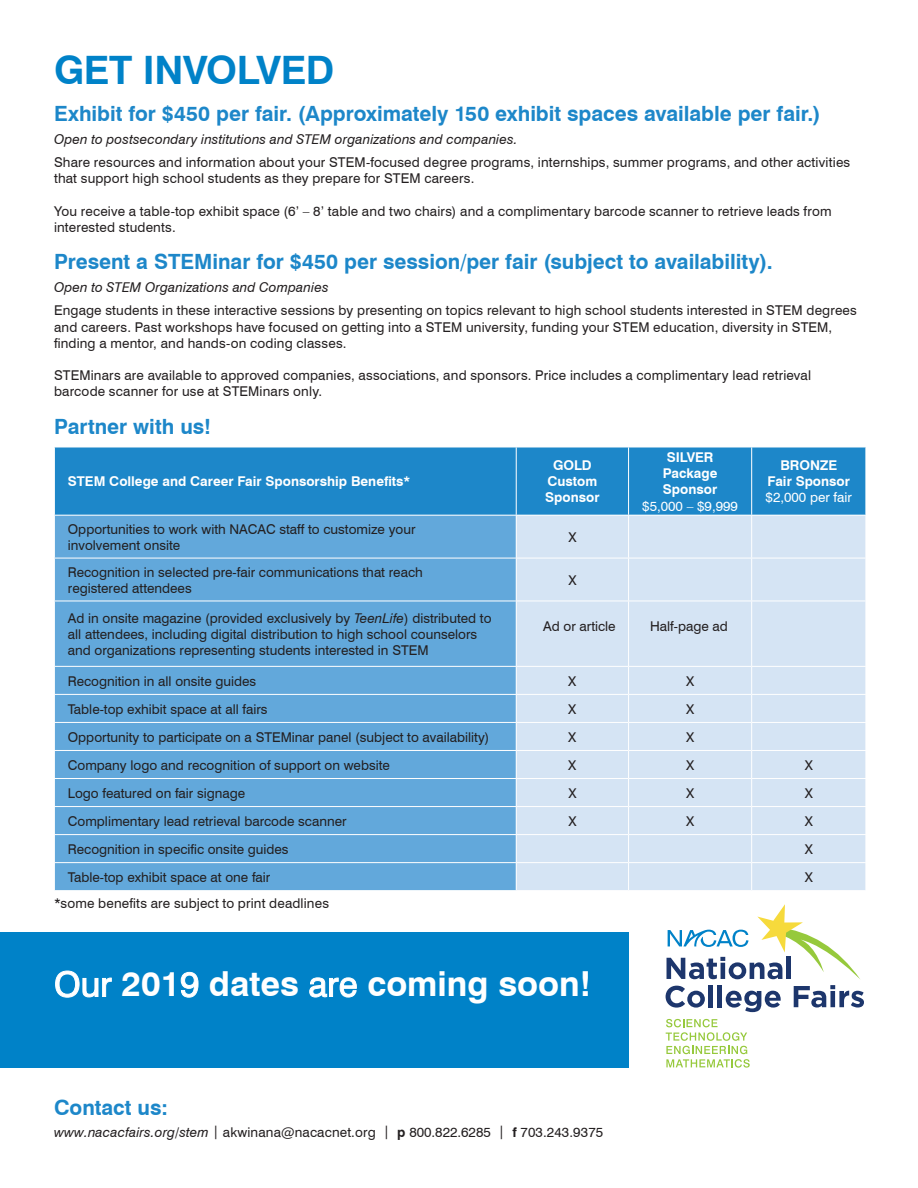
<style>
.page{position:relative;width:918px;height:1188px;background:#fff}
.page>*{position:absolute;margin:0;border:0;box-sizing:border-box;transform-origin:0 0}
.t1{font:700 39.15px "Swiss 721 BT";letter-spacing:-.015em;color:#0082c8}
.t2{font:700 34.5px "Swiss 721 BT";color:#fff}
.t3{font:700 21px "Swiss 721 BT";color:#1d87c9}
.t4{font:13.5px/16.2px "Swiss 721 BT";letter-spacing:.005em;color:#231f20}
.t5{font:italic 13.5px "Swiss 721 BT";letter-spacing:.01em;color:#231f20}
.t6{font:700 13.5px/16.2px "Swiss 721 BT";color:#fff;text-align:center}
.t7{font:13.5px "Swiss 721 BT";color:#fff}
.s1{font-style:italic}
.s2{font-weight:400}
.s3{font-weight:700}
</style>
<div class="page">
<div style="left:0;top:932px;width:629px;height:136px;background:#0082c8"></div>
<div style="left:55px;top:448px;width:811px;height:67px;background:#1d87c9"></div>
<div style="left:55px;top:516px;width:461px;height:374px;background:#62a8db"></div>
<div style="left:517px;top:516px;width:349px;height:374px;background:#d5e4f4"></div>
<hr style="left:516px;top:447px;width:1px;height:68px;background:#fff">
<hr style="left:628px;top:447px;width:1px;height:68px;background:#fff">
<hr style="left:751px;top:447px;width:1px;height:68px;background:#fff">
<hr style="left:628px;top:516px;width:1px;height:42px;background:#fff">
<hr style="left:751px;top:516px;width:1px;height:42px;background:#fff">
<hr style="left:54px;top:558px;width:462px;height:1px;background:#fff">
<hr style="left:516px;top:558px;width:113px;height:1px;background:#fff">
<hr style="left:629px;top:558px;width:123px;height:1px;background:#fff">
<hr style="left:628px;top:558px;width:1px;height:43px;background:#fff">
<hr style="left:752px;top:558px;width:114px;height:1px;background:#fff">
<hr style="left:751px;top:558px;width:1px;height:43px;background:#fff">
<hr style="left:54px;top:601px;width:462px;height:1px;background:#fff">
<hr style="left:516px;top:601px;width:113px;height:1px;background:#fff">
<hr style="left:629px;top:601px;width:123px;height:1px;background:#fff">
<hr style="left:628px;top:601px;width:1px;height:65px;background:#fff">
<hr style="left:752px;top:601px;width:114px;height:1px;background:#fff">
<hr style="left:751px;top:601px;width:1px;height:65px;background:#fff">
<hr style="left:54px;top:666px;width:462px;height:1px;background:#fff">
<hr style="left:516px;top:666px;width:113px;height:1px;background:#fff">
<hr style="left:629px;top:666px;width:123px;height:1px;background:#fff">
<hr style="left:752px;top:666px;width:114px;height:1px;background:#fff">
<hr style="left:54px;top:694px;width:462px;height:1px;background:#fff">
<hr style="left:516px;top:694px;width:113px;height:1px;background:#fff">
<hr style="left:629px;top:694px;width:123px;height:1px;background:#fff">
<hr style="left:752px;top:694px;width:114px;height:1px;background:#fff">
<hr style="left:54px;top:722px;width:462px;height:1px;background:#fff">
<hr style="left:516px;top:722px;width:113px;height:1px;background:#fff">
<hr style="left:629px;top:722px;width:123px;height:1px;background:#fff">
<hr style="left:752px;top:722px;width:114px;height:1px;background:#fff">
<hr style="left:54px;top:750px;width:462px;height:1px;background:#fff">
<hr style="left:516px;top:750px;width:113px;height:1px;background:#fff">
<hr style="left:629px;top:750px;width:123px;height:1px;background:#fff">
<hr style="left:752px;top:750px;width:114px;height:1px;background:#fff">
<hr style="left:54px;top:778px;width:462px;height:1px;background:#fff">
<hr style="left:516px;top:778px;width:113px;height:1px;background:#fff">
<hr style="left:629px;top:778px;width:123px;height:1px;background:#fff">
<hr style="left:752px;top:778px;width:114px;height:1px;background:#fff">
<hr style="left:54px;top:806px;width:462px;height:1px;background:#fff">
<hr style="left:516px;top:806px;width:113px;height:1px;background:#fff">
<hr style="left:629px;top:806px;width:123px;height:1px;background:#fff">
<hr style="left:752px;top:806px;width:114px;height:1px;background:#fff">
<hr style="left:54px;top:834px;width:462px;height:1px;background:#fff">
<hr style="left:516px;top:834px;width:113px;height:1px;background:#fff">
<hr style="left:629px;top:834px;width:123px;height:1px;background:#fff">
<hr style="left:752px;top:834px;width:114px;height:1px;background:#fff">
<hr style="left:54px;top:862px;width:462px;height:1px;background:#fff">
<svg style="left:54px;top:667px;width:1px;height:223px"></svg>
<hr style="left:516px;top:862px;width:113px;height:1px;background:#fff">
<svg style="left:516px;top:667px;width:1px;height:223px"></svg>
<hr style="left:629px;top:862px;width:123px;height:1px;background:#fff">
<svg style="left:628px;top:667px;width:1px;height:223px"></svg>
<hr style="left:752px;top:862px;width:114px;height:1px;background:#fff">
<svg style="left:751px;top:667px;width:1px;height:223px"></svg>
<svg style="left:666px;top:1019px;width:84px;height:49px"></svg>
<svg style="left:666px;top:904px;width:198px;height:108px"></svg>
<h1 class="t1" style="left:54px;top:46px;width:282px">GET INVOLVED</h1>
<h3 class="t3" style="left:54px;top:101px;width:768px">Exhibit for $450 per fair. (Approximately 150 exhibit spaces available per fair.)</h3>
<p class="t5" style="left:54px;top:131px;width:465px">Open to postsecondary institutions and STEM organizations and companies.</p>
<p class="t4" style="left:54px;top:154px;width:798px">Share resources and information about your STEM-focused degree programs, internships, summer programs, and other activities that support high school students as they prepare for STEM careers.</p>
<p class="t4" style="left:54px;top:203px;width:779px">You receive a table-top exhibit space (6’ – 8’ table and two chairs) and a complimentary barcode scanner to retrieve leads from interested students.</p>
<h3 class="t3" style="left:54px;top:249px;width:720px">Present a STEMinar for $450 per session/per fair (subject to availability).</h3>
<p class="t5" style="left:54px;top:279px;width:276px">Open to STEM Organizations and Companies</p>
<p class="t4" style="left:54px;top:302px;width:804px">Engage students in these interactive sessions by presenting on topics relevant to high school students interested in STEM degrees and careers. Past workshops have focused on getting into a STEM university, funding your STEM education, diversity in STEM, finding a mentor, and hands-on coding classes.</p>
<p class="t4" style="left:54px;top:367px;width:759px">STEMinars are available to approved companies, associations, and sponsors. Price includes a complimentary lead retrieval barcode scanner for use at STEMinars only.</p>
<h3 class="t3" style="left:54px;top:414px;width:159px">Partner with us!</h3>
<p class="t6" style="left:68px;top:473px;width:344px">STEM College and Career Fair Sponsorship Benefits*</p>
<p class="t6" style="left:545px;top:457px;width:56px">GOLD<br>Custom<br>Sponsor</p>
<p class="t6" style="left:663px;top:449px;width:56px;text-align:left">SILVER<br>Package<br>Sponsor</p>
<p class="t7" style="left:642px;top:498px;width:97px">$5,000 – $9,999</p>
<p class="t6" style="left:768px;top:457px;width:84px">BRONZE<br>Fair Sponsor</p>
<p class="t7" style="left:766px;top:489px;width:88px">$2,000 per fair</p>
<p class="t4" style="left:68px;top:521px;width:349px">Opportunities to work with NACAC staff to customize your involvement onsite</p>
<p class="t4" style="left:568px;top:529px;width:10px">X</p>
<p class="t4" style="left:68px;top:564px;width:356px">Recognition in selected pre-fair communications that reach registered attendees</p>
<p class="t4" style="left:568px;top:572px;width:10px">X</p>
<p class="t4" style="left:68px;top:610px;width:425px">Ad in onsite magazine (provided exclusively by <span class="s1">TeenLife</span>) distributed to all attendees, including digital distribution to high school counselors and organizations representing students interested in STEM</p>
<p class="t4" style="left:543px;top:618px;width:74px">Ad or article</p>
<p class="t4" style="left:650px;top:618px;width:79px">Half-page ad</p>
<p class="t4" style="left:68px;top:672px;width:190px">Recognition in all onsite guides</p>
<p class="t4" style="left:568px;top:672px;width:10px">X</p>
<p class="t4" style="left:686px;top:672px;width:10px">X</p>
<p class="t4" style="left:68px;top:701px;width:201px">Table-top exhibit space at all fairs</p>
<p class="t4" style="left:568px;top:701px;width:10px">X</p>
<p class="t4" style="left:686px;top:701px;width:10px">X</p>
<p class="t4" style="left:68px;top:729px;width:423px">Opportunity to participate on a STEMinar panel (subject to availability)</p>
<p class="t4" style="left:568px;top:729px;width:10px">X</p>
<p class="t4" style="left:686px;top:729px;width:10px">X</p>
<p class="t4" style="left:68px;top:757px;width:324px">Company logo and recognition of support on website</p>
<p class="t4" style="left:568px;top:757px;width:10px">X</p>
<p class="t4" style="left:686px;top:757px;width:10px">X</p>
<p class="t4" style="left:805px;top:757px;width:10px">X</p>
<p class="t4" style="left:68px;top:785px;width:179px">Logo featured on fair signage</p>
<p class="t4" style="left:568px;top:785px;width:10px">X</p>
<p class="t4" style="left:686px;top:785px;width:10px">X</p>
<p class="t4" style="left:805px;top:785px;width:10px">X</p>
<p class="t4" style="left:68px;top:813px;width:280px">Complimentary lead retrieval barcode scanner</p>
<p class="t4" style="left:568px;top:813px;width:10px">X</p>
<p class="t4" style="left:686px;top:813px;width:10px">X</p>
<p class="t4" style="left:805px;top:813px;width:10px">X</p>
<p class="t4" style="left:68px;top:841px;width:222px">Recognition in specific onsite guides</p>
<p class="t4" style="left:805px;top:841px;width:10px">X</p>
<p class="t4" style="left:68px;top:869px;width:204px">Table-top exhibit space at one fair</p>
<p class="t4" style="left:805px;top:869px;width:10px">X</p>
<p class="t4" style="left:54px;top:895px;width:277px">*some benefits are subject to print deadlines</p>
<h2 class="t2" style="left:54px;top:963px;width:539px"><span class="s2">Our</span> 201<span class="s2">9</span> dates <span class="s2">are</span> coming soon!</h2>
<h3 class="t3" style="left:54px;top:1094px;width:115px">Contact us:</h3>
<p class="t4" style="left:54px;top:1124px;width:551px"><span class="s1">www.nacacfairs.org/stem</span> | akwinana@nacacnet.org | <span class="s3">p</span> 800.822.6285 | <span class="s3">f</span> 703.243.9375</p>
</div>
